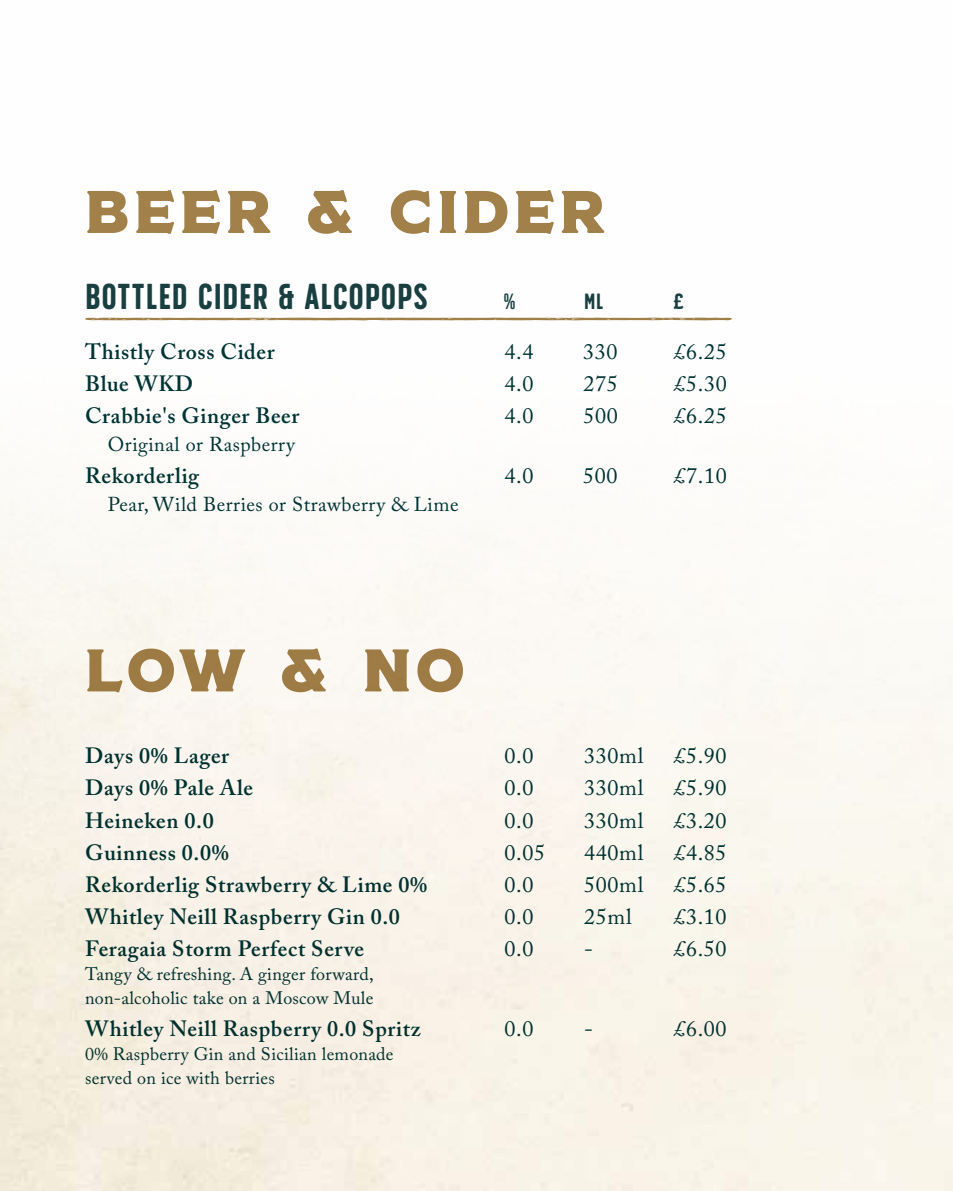
<style>
.page{position:relative;width:953px;height:1191px;background:#fff}
.page>*{position:absolute;margin:0;border:0;box-sizing:border-box;transform-origin:0 0}
.t1{font:60px "SS Nickson Four";letter-spacing:.075em;color:#a18049}
.t2{font:36px "SS Nickson Six";letter-spacing:.02em;color:#1b4041}
.t3{font:600 22px "Adobe Caslon Pro";letter-spacing:.03em;color:#003434}
.t4{font:22px "Adobe Caslon Pro";letter-spacing:.03em;color:#003434}
.t5{font:22px "SS Nickson Six";color:#1b4041}
.t6{font:20px "Adobe Caslon Pro";letter-spacing:.025em;color:#003434}
.t7{font:18px/24px "Adobe Caslon Pro";letter-spacing:.015em;color:#003434}
</style>
<div class="page">
<img style="left:0;top:317px;width:952px;height:874px">
<h1 class="t1" style="left:85px;top:158px;width:521px">BEER &amp; CIDER</h1>
<h2 class="t2" style="left:85px;top:274px;width:344px">BOTTLED CIDER &amp; ALCOPOPS</h2>
<p class="t5" style="left:503px;top:288px;width:14px">%</p>
<p class="t5" style="left:584px;top:288px;width:21px">ML</p>
<p class="t5" style="left:673px;top:288px;width:12px">£</p>
<p class="t3" style="left:85px;top:339px;width:191px">Thistly Cross Cider</p>
<p class="t4" style="left:504px;top:339px;width:30px">4.4</p>
<p class="t4" style="left:583px;top:339px;width:36px">330</p>
<p class="t4" style="left:674px;top:339px;width:54px">£6.25</p>
<p class="t3" style="left:85px;top:371px;width:110px">Blue WKD</p>
<p class="t4" style="left:504px;top:371px;width:30px">4.0</p>
<p class="t4" style="left:583px;top:371px;width:36px">275</p>
<p class="t4" style="left:674px;top:371px;width:54px">£5.30</p>
<p class="t3" style="left:85px;top:403px;width:216px">Crabbie's Ginger Beer</p>
<p class="t4" style="left:504px;top:403px;width:30px">4.0</p>
<p class="t4" style="left:583px;top:403px;width:36px">500</p>
<p class="t4" style="left:674px;top:403px;width:54px">£6.25</p>
<p class="t6" style="left:108px;top:433px;width:188px">Original or Raspberry</p>
<p class="t3" style="left:85px;top:463px;width:116px">Rekorderlig</p>
<p class="t4" style="left:504px;top:463px;width:30px">4.0</p>
<p class="t4" style="left:583px;top:463px;width:36px">500</p>
<p class="t4" style="left:674px;top:463px;width:54px">£7.10</p>
<p class="t6" style="left:108px;top:493px;width:352px">Pear, Wild Berries or Strawberry &amp; Lime</p>
<h1 class="t1" style="left:85px;top:616px;width:381px">LOW &amp; NO</h1>
<p class="t3" style="left:85px;top:743px;width:145px">Days 0% Lager</p>
<p class="t4" style="left:504px;top:743px;width:30px">0.0</p>
<p class="t4" style="left:584px;top:743px;width:61px">330ml</p>
<p class="t4" style="left:674px;top:743px;width:54px">£5.90</p>
<p class="t3" style="left:85px;top:775px;width:169px">Days 0% Pale Ale</p>
<p class="t4" style="left:504px;top:775px;width:30px">0.0</p>
<p class="t4" style="left:584px;top:775px;width:61px">330ml</p>
<p class="t4" style="left:674px;top:775px;width:54px">£5.90</p>
<p class="t3" style="left:85px;top:807px;width:130px">Heineken 0.0</p>
<p class="t4" style="left:504px;top:807px;width:30px">0.0</p>
<p class="t4" style="left:584px;top:807px;width:61px">330ml</p>
<p class="t4" style="left:674px;top:807px;width:54px">£3.20</p>
<p class="t3" style="left:85px;top:839px;width:145px">Guinness 0.0%</p>
<p class="t4" style="left:504px;top:839px;width:42px">0.05</p>
<p class="t4" style="left:584px;top:839px;width:61px">440ml</p>
<p class="t4" style="left:674px;top:839px;width:54px">£4.85</p>
<p class="t3" style="left:85px;top:871px;width:343px">Rekorderlig Strawberry &amp; Lime 0%</p>
<p class="t4" style="left:504px;top:871px;width:30px">0.0</p>
<p class="t4" style="left:584px;top:871px;width:61px">500ml</p>
<p class="t4" style="left:674px;top:871px;width:54px">£5.65</p>
<p class="t3" style="left:85px;top:903px;width:316px">Whitley Neill Raspberry Gin 0.0</p>
<p class="t4" style="left:504px;top:903px;width:30px">0.0</p>
<p class="t4" style="left:584px;top:903px;width:49px">25ml</p>
<p class="t4" style="left:674px;top:903px;width:54px">£3.10</p>
<p class="t3" style="left:85px;top:935px;width:280px">Feragaia Storm Perfect Serve</p>
<p class="t4" style="left:504px;top:935px;width:30px">0.0</p>
<p class="t4" style="left:584px;top:935px;width:10px">-</p>
<p class="t4" style="left:674px;top:935px;width:54px">£6.50</p>
<p class="t7" style="left:85px;top:961px;width:290px">Tangy &amp; refreshing. A ginger forward, non-alcoholic take on a Moscow Mule</p>
<p class="t3" style="left:85px;top:1015px;width:337px">Whitley Neill Raspberry 0.0 Spritz</p>
<p class="t4" style="left:504px;top:1015px;width:30px">0.0</p>
<p class="t4" style="left:584px;top:1015px;width:10px">-</p>
<p class="t4" style="left:674px;top:1015px;width:54px">£6.00</p>
<p class="t7" style="left:85px;top:1041px;width:310px">0% Raspberry Gin and Sicilian lemonade served on ice with berries</p>
</div>
